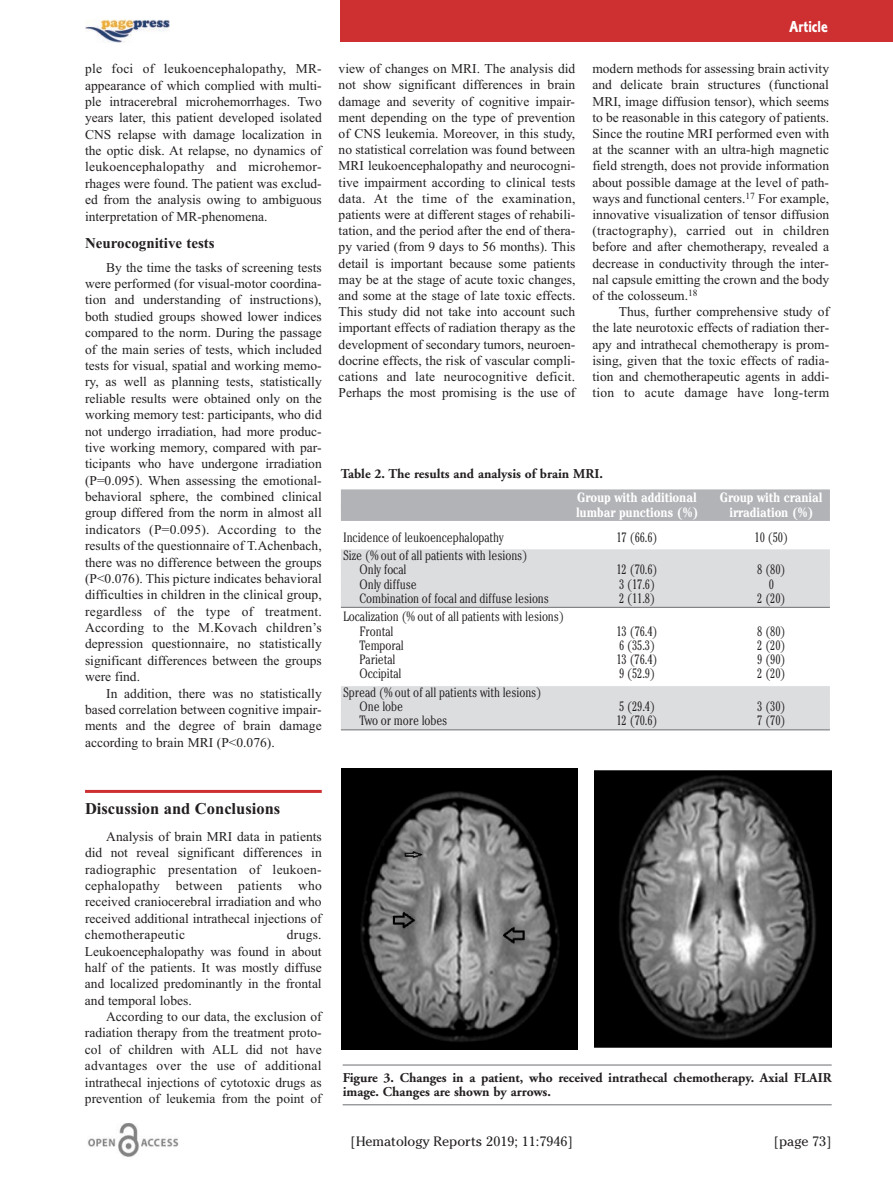
<style>
.page{position:relative;width:893px;height:1191px;background:#fff}
.page>*{position:absolute;margin:0;border:0;box-sizing:border-box;transform-origin:0 0}
.t1{font:700 16.5px "Times New Roman";color:#231f20}
.t2{font:16.5px "Corinthian Bold Condensed Plain";color:#fff}
.t3{font:700 15px "Times New Roman";color:#231f20}
.t4{font:13.5px/16.4px "Times New Roman";color:#231f20;text-align:justify}
.t5{font:300 condensed 13.5px/14.2px "Cheltenham";letter-spacing:-.01em;color:#231f20}
.t6{font:700 13.5px/13.5px "Adobe Garamond";color:#231f20}
.t7{font:700 condensed 13.5px "Cheltenham";letter-spacing:-.01em;color:#fff}
.t8{font:13.5px "Cheltenham";color:#231f20}
</style>
<div class="page">
<hr style="left:85px;top:790px;width:237px;height:3px;background:#ce3031">
<div style="left:340px;top:0;width:553px;height:42px;background:#ce3031"></div>
<img style="left:85px;top:19px;width:85px;height:24px">
<img style="left:88px;top:1123px;width:91px;height:34px">
<img style="left:341px;top:768px;width:237px;height:281px">
<img style="left:595px;top:770px;width:237px;height:278px">
<hr style="left:343px;top:1064px;width:489px;height:1px;background:#6c6d70">
<hr style="left:343px;top:1104px;width:489px;height:1px;background:#6c6d70">
<div style="left:341px;top:489px;width:489px;height:17px;background:#b2b3b7"></div>
<div style="left:341px;top:504px;width:489px;height:17px;background:#b2b3b7"></div>
<div style="left:341px;top:549px;width:489px;height:15px;background:#dcdddf"></div>
<div style="left:341px;top:563px;width:489px;height:15px;background:#dcdddf"></div>
<div style="left:341px;top:578px;width:489px;height:15px;background:#dcdddf"></div>
<div style="left:341px;top:592px;width:489px;height:15px;background:#dcdddf"></div>
<hr style="left:341px;top:607px;width:489px;height:1px;background:#6c6d70">
<div style="left:341px;top:686px;width:489px;height:15px;background:#dcdddf"></div>
<div style="left:341px;top:700px;width:489px;height:15px;background:#dcdddf"></div>
<div style="left:341px;top:714px;width:489px;height:15px;background:#dcdddf"></div>
<hr style="left:341px;top:729px;width:489px;height:1px;background:#6c6d70">
<p class="t4" style="left:85px;top:60px;width:238px">ple foci of leukoencephalopathy, MR&shy;appearance of which complied with multi&shy;ple intracerebral microhemorrhages. Two years later, this patient developed isolated CNS relapse with damage localization in the optic disk. At relapse, no dynamics of leukoencephalopathy and microhemor&shy;rhages were found. The patient was exclud&shy;ed from the analysis owing to ambiguous interpretation of MR-phenomena.</p>
<p class="t3" style="left:85px;top:234px;width:131px">Neurocognitive tests</p>
<p class="t4" style="left:85px;top:259px;width:238px;text-indent:21px">By the time the tasks of screening tests were performed (for visual-motor coordina&shy;tion and understanding of instructions), both studied groups showed lower indices compared to the norm. During the passage of the main series of tests, which included tests for visual, spatial and working memo&shy;ry, as well as planning tests, statistically reliable results were obtained only on the working memory test: participants, who did not undergo irradiation, had more produc&shy;tive working memory, compared with par&shy;ticipants who have undergone irradiation (P=0.095). When assessing the emotional&shy;behavioral sphere, the combined clinical group differed from the norm in almost all indicators (P=0.095). According to the results of the questionnaire of T.Achenbach, there was no difference between the groups (P&lt;0.076). This picture indicates behavioral difficulties in children in the clinical group, regardless of the type of treatment.<br>According to the M.Kovach children’s depression questionnaire, no statistically significant differences between the groups were find.</p>
<p class="t4" style="left:85px;top:685px;width:238px;text-indent:21px">In addition, there was no statistically based correlation between cognitive impair&shy;ments and the degree of brain damage according to brain MRI (P&lt;0.076).</p>
<p class="t2" style="left:789px;top:21px;width:40px">Article</p>
<p class="t4" style="left:339px;top:60px;width:238px">view of changes on MRI. The analysis did not show significant differences in brain damage and severity of cognitive impair&shy;ment depending on the type of prevention of CNS leukemia. Moreover, in this study, no statistical correlation was found between MRI leukoencephalopathy and neurocogni&shy;tive impairment according to clinical tests data. At the time of the examination, patients were at different stages of rehabili&shy;tation, and the period after the end of thera&shy;py varied (from 9 days to 56 months). This detail is important because some patients may be at the stage of acute toxic changes, and some at the stage of late toxic effects.<br>This study did not take into account such important effects of radiation therapy as the development of secondary tumors, neuroen&shy;docrine effects, the risk of vascular compli&shy;cations and late neurocognitive deficit.<br>Perhaps the most promising is the use of</p>
<p class="t4" style="left:592px;top:60px;width:238px">modern methods for assessing brain activity and delicate brain structures (functional MRI, image diffusion tensor), which seems to be reasonable in this category of patients.<br>Since the routine MRI performed even with at the scanner with an ultra-high magnetic field strength, does not provide information about possible damage at the level of path&shy;ways and functional centers.<sup>17</sup> For example, innovative visualization of tensor diffusion (tractography), carried out in children before and after chemotherapy, revealed a decrease in conductivity through the inter&shy;nal capsule emitting the crown and the body of the colosseum.<sup>18</sup></p>
<p class="t4" style="left:592px;top:303px;width:238px;text-indent:26px">Thus, further comprehensive study of the late neurotoxic effects of radiation ther&shy;apy and intrathecal chemotherapy is prom&shy;ising, given that the toxic effects of radia&shy;tion and chemotherapeutic agents in addi&shy;tion to acute damage have long-term</p>
<p class="t6" style="left:341px;top:468px;width:264px">Table 2. The results and analysis of brain MRI.</p>
<p class="t7" style="left:577px;top:492px;width:121px">Group with additional</p>
<p class="t7" style="left:720px;top:492px;width:104px">Group with cranial</p>
<p class="t7" style="left:576px;top:507px;width:124px">lumbar punctions (%)</p>
<p class="t7" style="left:729px;top:507px;width:86px">irradiation (%)</p>
<p class="t5" style="left:343px;top:531px;width:162px">Incidence of leukoencephalopathy</p>
<p class="t5" style="left:616px;top:531px;width:43px">17 (66.6)</p>
<p class="t5" style="left:754px;top:531px;width:35px">10 (50)</p>
<p class="t5" style="left:360px;top:549px;width:169px;text-indent:-17px">Size (% out of all patients with lesions)<br>Only focal</p>
<p class="t5" style="left:616px;top:564px;width:43px">12 (70.6)</p>
<p class="t5" style="left:757px;top:564px;width:30px">8 (80)</p>
<p class="t5" style="left:360px;top:578px;width:59px">Only diffuse</p>
<p class="t5" style="left:619px;top:578px;width:38px">3 (17.6)</p>
<p class="t5" style="left:769px;top:578px;width:7px">0</p>
<p class="t5" style="left:360px;top:592px;width:191px">Combination of focal and diffuse lesions</p>
<p class="t5" style="left:619px;top:592px;width:38px">2 (11.8)</p>
<p class="t5" style="left:757px;top:592px;width:30px">2 (20)</p>
<p class="t5" style="left:360px;top:611px;width:206px;text-indent:-17px">Localization (% out of all patients with lesions)<br>Frontal</p>
<p class="t5" style="left:616px;top:625px;width:43px">13 (76.4)</p>
<p class="t5" style="left:757px;top:625px;width:30px">8 (80)</p>
<p class="t5" style="left:360px;top:639px;width:46px">Temporal</p>
<p class="t5" style="left:619px;top:639px;width:38px">6 (35.3)</p>
<p class="t5" style="left:757px;top:639px;width:30px">2 (20)</p>
<p class="t5" style="left:360px;top:653px;width:37px">Parietal</p>
<p class="t5" style="left:616px;top:653px;width:43px">13 (76.4)</p>
<p class="t5" style="left:757px;top:653px;width:30px">9 (90)</p>
<p class="t5" style="left:360px;top:668px;width:43px">Occipital</p>
<p class="t5" style="left:619px;top:668px;width:38px">9 (52.9)</p>
<p class="t5" style="left:757px;top:668px;width:30px">2 (20)</p>
<p class="t5" style="left:360px;top:686px;width:183px;text-indent:-17px">Spread (% out of all patients with lesions)<br>One lobe</p>
<p class="t5" style="left:619px;top:700px;width:38px">5 (29.4)</p>
<p class="t5" style="left:757px;top:700px;width:30px">3 (30)</p>
<p class="t5" style="left:360px;top:715px;width:89px">Two or more lobes</p>
<p class="t5" style="left:616px;top:715px;width:43px">12 (70.6)</p>
<p class="t5" style="left:757px;top:715px;width:30px">7 (70)</p>
<p class="t1" style="left:85px;top:799px;width:197px">Discussion and Conclusions</p>
<p class="t4" style="left:85px;top:828px;width:238px;text-indent:21px">Analysis of brain MRI data in patients did not reveal significant differences in radiographic presentation of leukoen&shy;cephalopathy between patients who received craniocerebral irradiation and who received additional intrathecal injections of chemotherapeutic</p>
<p class="t4" style="left:85px;top:926px;width:238px;text-indent:202px">drugs.<br>Leukoencephalopathy was found in about half of the patients. It was mostly diffuse and localized predominantly in the frontal and temporal lobes.</p>
<p class="t4" style="left:85px;top:1008px;width:238px;text-indent:21px">According to our data, the exclusion of radiation therapy from the treatment proto&shy;col of children with ALL did not have advantages over the use of additional intrathecal injections of cytotoxic drugs as prevention of leukemia from the point of</p>
<p class="t6" style="left:343px;top:1072px;width:490px">Figure 3. Changes in a patient, who received intrathecal chemotherapy. Axial FLAIR image. Changes are shown by arrows.</p>
<p class="t8" style="left:351px;top:1133px;width:224px">[Hematology Reports 2019; 11:7946]</p>
<p class="t8" style="left:774px;top:1133px;width:59px">[page 73]</p>
</div>
